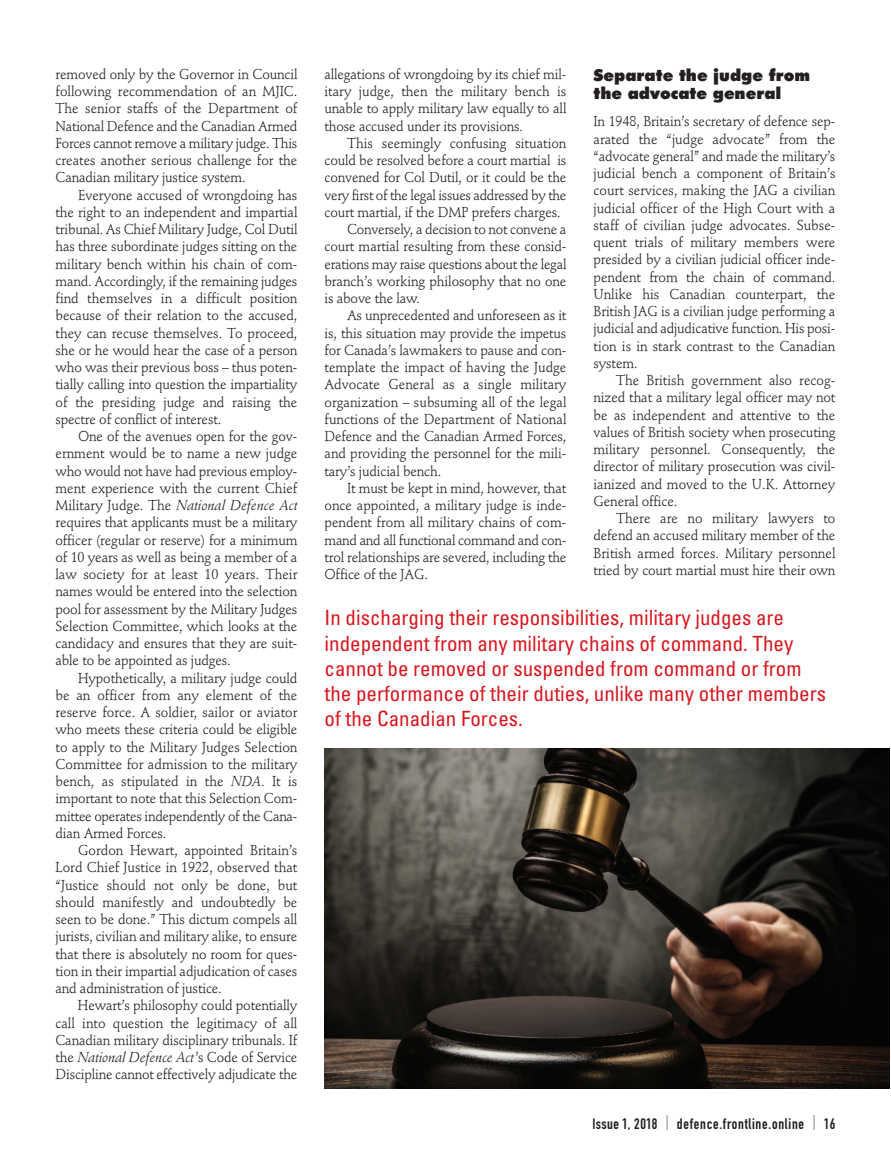
<style>
.page{position:relative;width:891px;height:1161px;background:#fff}
.page>*{position:absolute;margin:0;border:0;box-sizing:border-box;transform-origin:0 0}
.t1{font:condensed 21px/25.2px "Univers";color:#d8171f}
.t2{font:900 16.5px/18px "Futura BT";color:#231f20}
.t3{font:15px "DIN Engschrift Std";letter-spacing:.05em;color:#231f20}
.t4{font:14.25px/17.2px "Stempel Schneidler";letter-spacing:-.01em;color:#231f20;text-align:justify;scale:.95 1}
.s1{font-style:italic}
.s2{font-size:21px;color:#a8a9ad}
</style>
<div class="page">
<img style="left:324px;top:748px;width:566px;height:340px">
<p class="t4" style="left:56px;top:67px;width:256px">removed only by the Governor in Council following recommendation of an MJIC.<br>The senior staffs of the Department of National Defence and the Canadian Armed Forces cannot remove a military judge. This creates another serious challenge for the Canadian military justice system.</p>
<p class="t4" style="left:56px;top:188px;width:256px;text-indent:23px">Everyone accused of wrongdoing has the right to an independent and impartial tribunal. As Chief Military Judge, Col Dutil has three subordinate judges sitting on the military bench within his chain of com&shy;mand. Accordingly, if the remaining judges find themselves in a difficult position because of their relation to the accused, they can recuse themselves. To proceed, she or he would hear the case of a person who was their previous boss – thus poten&shy;tially calling into question the impartiality of the presiding judge and raising the spectre of conflict of interest.</p>
<p class="t4" style="left:55px;top:429px;width:256px;text-indent:23px">One of the avenues open for the gov&shy;ernment would be to name a new judge who would not have had previous employ&shy;ment experience with the current Chief Military Judge. The <span class="s1">National Defence Act </span>requires that applicants must be a military officer (regular or reserve) for a minimum of 10 years as well as being a member of a law society for at least 10 years. Their names would be entered into the selection pool for assessment by the Military Judges Selection Committee, which looks at the candidacy and ensures that they are suit&shy;able to be appointed as judges.</p>
<p class="t4" style="left:55px;top:671px;width:256px;text-indent:23px">Hypothetically, a military judge could be an officer from any element of the reserve force. A soldier, sailor or aviator who meets these criteria could be eligible to apply to the Military Judges Selection Committee for admission to the military bench, as stipulated in the <span class="s1">NDA</span>. It is important to note that this Selection Com&shy;mittee operates independently of the Cana&shy;dian Armed Forces.</p>
<p class="t4" style="left:55px;top:843px;width:256px;text-indent:23px">Gordon Hewart, appointed Britain’s Lord Chief Justice in 1922, observed that “Justice should not only be done, but should manifestly and undoubtedly be seen to be done.” This dictum compels all jurists, civilian and military alike, to ensure that there is absolutely no room for ques&shy;tion in their impartial adjudication of cases and administration of justice.</p>
<p class="t4" style="left:55px;top:998px;width:256px;text-indent:23px">Hewart’s philosophy could potentially call into question the legitimacy of all Canadian military disciplinary tribunals. If the <span class="s1">National Defence Act</span>’s Code of Service Discipline cannot effectively adjudicate the</p>
<p class="t4" style="left:325px;top:67px;width:256px">allegations of wrongdoing by its chief mil&shy;itary judge, then the military bench is unable to apply military law equally to all those accused under its provisions.</p>
<p class="t4" style="left:347px;top:136px;width:233px">This seemingly confusing situation</p>
<p class="t4" style="left:325px;top:153px;width:256px">could be resolved before a court martial is</p>
<p class="t4" style="left:325px;top:170px;width:256px">convened for Col Dutil, or it could be the</p>
<p class="t4" style="left:325px;top:188px;width:256px">very first of the legal issues addressed by the</p>
<p class="t4" style="left:325px;top:205px;width:250px">court martial, if the DMP prefers charges.</p>
<p class="t4" style="left:347px;top:222px;width:233px">Conversely, a decision to not convene a</p>
<p class="t4" style="left:325px;top:239px;width:256px">court martial resulting from these consid-</p>
<p class="t4" style="left:325px;top:257px;width:256px">erations may raise questions about the legal</p>
<p class="t4" style="left:325px;top:274px;width:256px">branch’s working philosophy that no one</p>
<p class="t4" style="left:325px;top:291px;width:102px">is above the law.</p>
<p class="t4" style="left:347px;top:308px;width:233px">As unprecedented and unforeseen as it</p>
<p class="t4" style="left:325px;top:326px;width:256px">is, this situation may provide the impetus</p>
<p class="t4" style="left:325px;top:343px;width:256px">for Canada’s lawmakers to pause and con-</p>
<p class="t4" style="left:325px;top:360px;width:256px">template the impact of having the Judge</p>
<p class="t4" style="left:325px;top:377px;width:256px">Advocate General as a single military</p>
<p class="t4" style="left:325px;top:395px;width:256px">organization – subsuming all of the legal</p>
<p class="t4" style="left:325px;top:412px;width:256px">functions of the Department of National</p>
<p class="t4" style="left:325px;top:429px;width:256px">Defence and the Canadian Armed Forces,</p>
<p class="t4" style="left:325px;top:446px;width:256px">and providing the personnel for the mili-</p>
<p class="t4" style="left:325px;top:464px;width:124px">tary’s judicial bench.</p>
<p class="t4" style="left:347px;top:481px;width:233px">It must be kept in mind, however, that</p>
<p class="t4" style="left:325px;top:498px;width:256px">once appointed, a military judge is inde-</p>
<p class="t4" style="left:325px;top:515px;width:256px">pendent from all military chains of com-</p>
<p class="t4" style="left:325px;top:533px;width:256px">mand and all functional command and con-</p>
<p class="t4" style="left:325px;top:550px;width:256px">trol relationships are severed, including the</p>
<p class="t4" style="left:325px;top:567px;width:110px">Office of the JAG.</p>
<p class="t2" style="left:594px;top:66px;width:218px">Separate the judge from the advocate general</p>
<p class="t4" style="left:594px;top:114px;width:256px">In 1948, Britain’s secretary of defence sep&shy;arated the “judge advocate” from the “advocate general” and made the military’s judicial bench a component of Britain’s court services, making the JAG a civilian judicial officer of the High Court with a staff of civilian judge advocates. Subse&shy;quent trials of military members were presided by a civilian judicial officer inde&shy;pendent from the chain of command.<br>Unlike his Canadian counterpart, the British JAG is a civilian judge performing a judicial and adjudicative function. His posi&shy;tion is in stark contrast to the Canadian system.</p>
<p class="t4" style="left:594px;top:373px;width:256px;text-indent:23px">The British government also recog&shy;nized that a military legal officer may not be as independent and attentive to the values of British society when prosecuting military personnel. Consequently, the director of military prosecution was civil&shy;ianized and moved to the U.K. Attorney General office.</p>
<p class="t4" style="left:594px;top:511px;width:256px;text-indent:22px">There are no military lawyers to defend an accused military member of the British armed forces. Military personnel tried by court martial must hire their own</p>
<p class="t1" style="left:325px;top:607px;width:503px">In discharging their responsibilities, military judges are independent from any military chains of command. They cannot be removed or suspended from command or from the performance of their duties, unlike many other members of the Canadian Forces.</p>
<p class="t3" style="left:593px;top:1118px;width:244px">Issue 1, 2018 <span class="s2">I</span> defence.frontline.online <span class="s2">I</span> 16</p>
</div>
